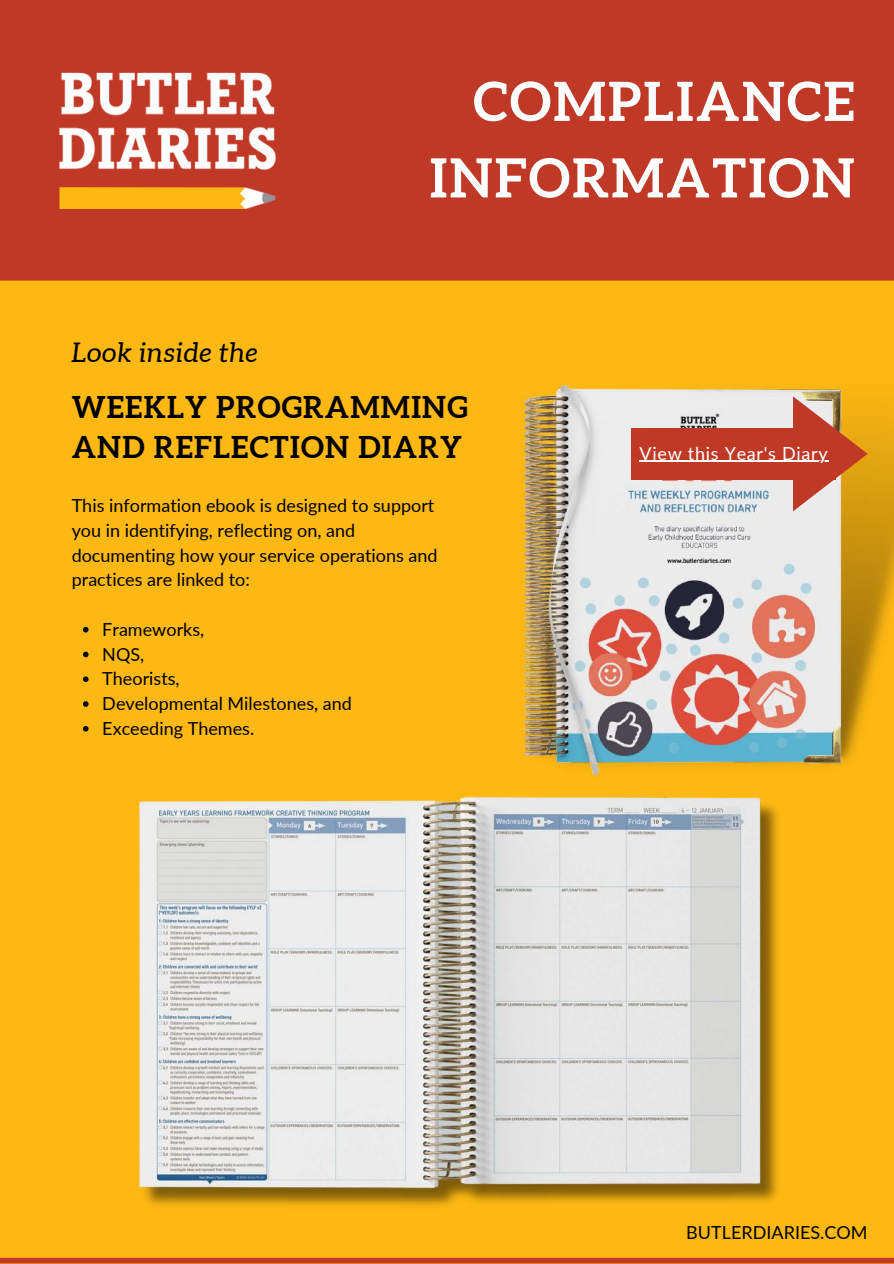
<style>
.page{position:relative;width:894px;height:1264px;background:#fff}
.page>*{position:absolute;margin:0;border:0;box-sizing:border-box;transform-origin:0 0}
.t1{font:700 54px/76.5px "Aleo";letter-spacing:.04em;color:#fff;text-align:right}
.t2{font:700 30px/39.3px "Aleo";letter-spacing:.04em;color:#000}
.t3{font:italic 27px "Aleo";letter-spacing:.04em;color:#000}
.t4{font:18px/24.8px "Lato";color:#000}
.t5{font:18px "Lato";letter-spacing:.04em;color:#fff}
</style>
<div class="page">
<div style="left:0;top:0;width:893px;height:1263px;background:#fdb813"></div>
<div style="left:0;top:0;width:893px;height:278px;background:#c03926"></div>
<div style="left:0;top:275px;width:893px;height:5px;background:#c03926"></div>
<div style="left:0;top:1257px;width:893px;height:6px;background:#c03926"></div>
<img style="left:59px;top:72px;width:217px;height:136px">
<img style="left:139px;top:796px;width:639px;height:410px">
<div style="left:723px;top:807px;width:17px;height:7px;background:#e0e1e1"></div>
<svg style="left:83px;top:627px;width:6px;height:5px"></svg>
<svg style="left:83px;top:651px;width:6px;height:6px"></svg>
<svg style="left:83px;top:676px;width:6px;height:6px"></svg>
<svg style="left:83px;top:701px;width:6px;height:5px"></svg>
<svg style="left:83px;top:726px;width:6px;height:5px"></svg>
<img style="left:520px;top:380px;width:333px;height:396px">
<svg style="left:792px;top:396px;width:75px;height:115px"></svg>
<div style="left:631px;top:428px;width:204px;height:51px;background:#c03926"></div>
<hr style="left:639px;top:460px;width:189px;height:2px;background:#fff">
<h1 class="t1" style="left:429px;top:63px;width:426px">COMPLIANCE<br>INFORMATION</h1>
<h3 class="t3" style="left:72px;top:337px;width:187px">Look inside the</h3>
<h2 class="t2" style="left:72px;top:387px;width:397px">WEEKLY PROGRAMMING<br>AND REFLECTION DIARY</h2>
<p class="t4" style="left:72px;top:493px;width:367px">This information ebook is designed to support you in identifying, reflecting on, and documenting how your service operations and practices are linked to:</p>
<p class="t4" style="left:102px;top:616px;width:251px">Frameworks,<br>NQS,<br>Theorists,<br>Developmental Milestones, and<br>Exceeding Themes.</p>
<p class="t5" style="left:639px;top:442px;width:190px">View this Year's Diary</p>
<p class="t4" style="left:686px;top:1219px;width:183px">BUTLERDIARIES.COM</p>
</div>
